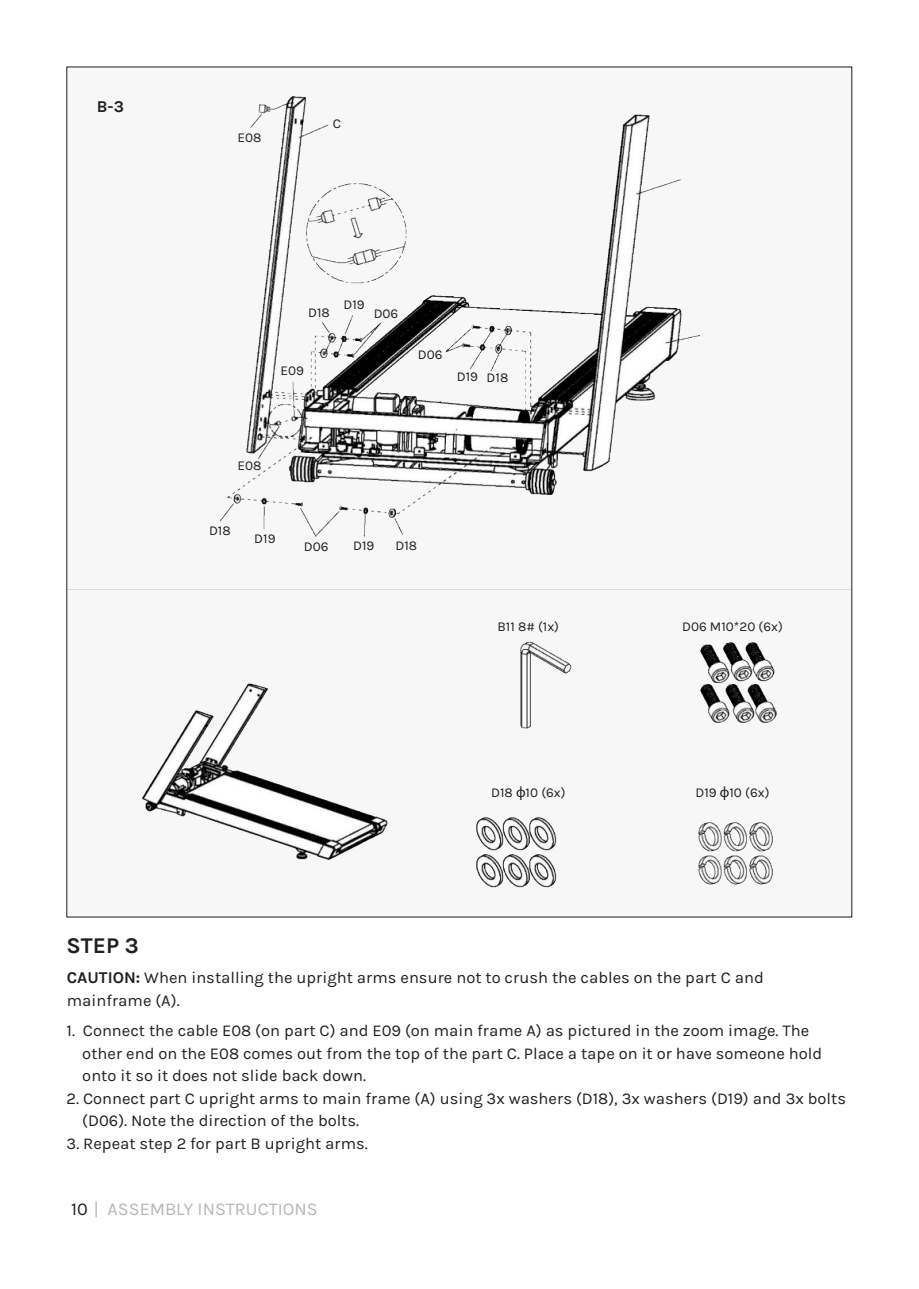
<style>
.page{position:relative;width:919px;height:1289px;background:#fff}
.page>*{position:absolute;margin:0;border:0;box-sizing:border-box;transform-origin:0 0}
.t1{font:700 22.5px "Karla";color:#231f20}
.t2{font:18px "Karla";color:#b6b7bb}
.t3{font:16.5px "Karla";color:#231f20}
.t4{font:700 16.5px "Karla";color:#231f20}
.t5{font:13.5px "Karla";color:#231f20}
.s1{font-family:"Myriad Pro";font-size:15px}
.s2{font-weight:700}
.s3{color:#231f20}
</style>
<div class="page">
<div style="left:67px;top:67px;width:784px;height:850px;background:#f7f7f8"></div>
<img style="left:142px;top:96px;width:634px;height:791px">
<p class="t4" style="left:97px;top:97px;width:29px">B-3</p>
<p class="t1" style="left:67px;top:932px;width:74px">STEP 3</p>
<p class="t5" style="left:237px;top:130px;width:25px">E08</p>
<p class="t5" style="left:333px;top:116px;width:10px">C</p>
<p class="t5" style="left:308px;top:305px;width:23px">D18</p>
<p class="t5" style="left:343px;top:297px;width:23px">D19</p>
<p class="t5" style="left:373px;top:306px;width:26px">D06</p>
<p class="t5" style="left:280px;top:363px;width:25px">E09</p>
<p class="t5" style="left:418px;top:347px;width:26px">D06</p>
<p class="t5" style="left:457px;top:369px;width:23px">D19</p>
<p class="t5" style="left:486px;top:370px;width:23px">D18</p>
<p class="t5" style="left:237px;top:458px;width:25px">E08</p>
<p class="t5" style="left:209px;top:523px;width:23px">D18</p>
<p class="t5" style="left:254px;top:531px;width:23px">D19</p>
<p class="t5" style="left:304px;top:538px;width:26px">D06</p>
<p class="t5" style="left:353px;top:538px;width:23px">D19</p>
<p class="t5" style="left:395px;top:538px;width:23px">D18</p>
<p class="t5" style="left:497px;top:619px;width:63px">B11 8# (1x)</p>
<p class="t5" style="left:682px;top:619px;width:102px">D06 M10*20 (6x)</p>
<p class="t5" style="left:491px;top:784px;width:76px">D18 <span class="s1">ф</span>10 (6x)</p>
<p class="t5" style="left:695px;top:784px;width:76px">D19 <span class="s1">ф</span>10 (6x)</p>
<p class="t3" style="left:67px;top:968px;width:698px"><span class="s2">CAUTION:</span> When installing the upright arms ensure not to crush the cables on the part C and</p>
<p class="t3" style="left:67px;top:991px;width:114px">mainframe (A).</p>
<p class="t3" style="left:67px;top:1021px;width:744px">1. Connect the cable E08 (on part C) and E09 (on main frame A) as pictured in the zoom image. The</p>
<p class="t3" style="left:82px;top:1044px;width:741px">other end on the E08 comes out from the top of the part C. Place a tape on it or have someone hold</p>
<p class="t3" style="left:82px;top:1066px;width:285px">onto it so it does not slide back down.</p>
<p class="t3" style="left:67px;top:1089px;width:780px">2. Connect part C upright arms to main frame (A) using 3x washers (D18), 3x washers (D19) and 3x bolts</p>
<p class="t3" style="left:82px;top:1111px;width:278px">(D06). Note the direction of the bolts.</p>
<p class="t3" style="left:67px;top:1134px;width:303px">3. Repeat step 2 for part B upright arms.</p>
<p class="t2" style="left:71px;top:1198px;width:248px"><span class="s3">10</span> | ASSEMBLY INSTRUCTIONS</p>
</div>
